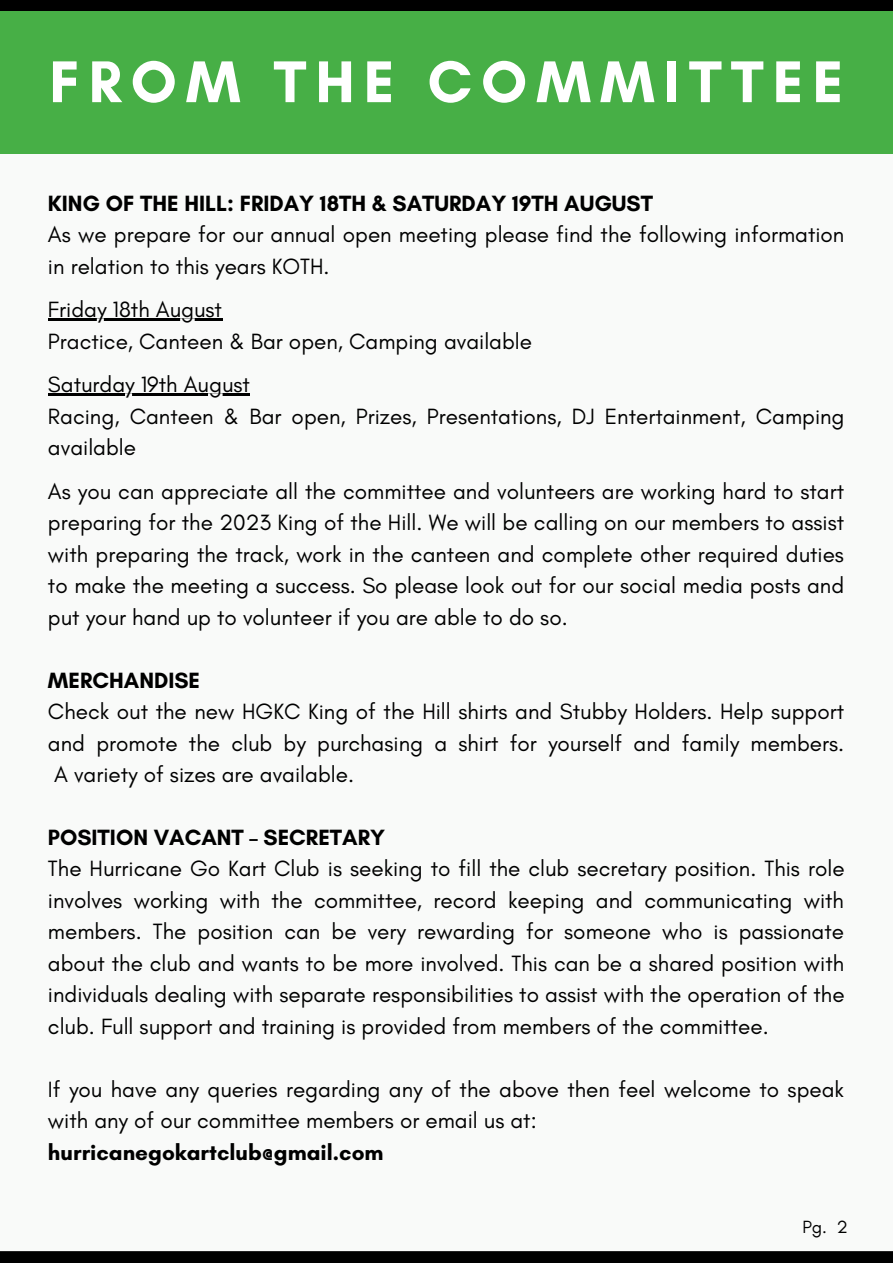
<style>
.page{position:relative;width:893px;height:1264px;background:#fff}
.page>*{position:absolute;margin:0;border:0;box-sizing:border-box;transform-origin:0 0}
.t1{font:700 60px "Glacial Indifference";letter-spacing:.15em;color:#fff}
.t2{font:22.5px/31.5px "Glacial Indifference";color:#000}
.t3{font:700 22.5px "Glacial Indifference";color:#000}
.t4{font:18px "Glacial Indifference";color:#000}
</style>
<div class="page">
<div style="left:0;top:0;width:892px;height:1262px;background:#f9faf9"></div>
<div style="left:0;top:1251px;width:892px;height:11px;background:#000"></div>
<div style="left:0;top:0;width:892px;height:11px;background:#000"></div>
<div style="left:0;top:11px;width:892px;height:142px;background:#47af46"></div>
<hr style="left:48px;top:319px;width:174px;height:2px;background:#000">
<hr style="left:48px;top:393px;width:202px;height:3px;background:#000">
<p class="t1" style="left:49px;top:45px;width:795px">FROM THE COMMITTEE</p>
<p class="t3" style="left:48px;top:189px;width:606px">KING OF THE HILL: FRIDAY 18TH &amp; SATURDAY 19TH AUGUST</p>
<p class="t2" style="left:48px;top:218px;width:797px">As we prepare for our annual open meeting please find the following information in relation to this years KOTH.</p>
<p class="t2" style="left:48px;top:293px;width:175px">Friday 18th August</p>
<p class="t2" style="left:48px;top:325px;width:485px">Practice, Canteen &amp; Bar open, Camping available</p>
<p class="t2" style="left:48px;top:368px;width:203px">Saturday 19th August</p>
<p class="t2" style="left:48px;top:400px;width:798px">Racing, Canteen &amp; Bar open, Prizes, Presentations, DJ Entertainment, Camping available</p>
<p class="t2" style="left:48px;top:475px;width:797px;text-align:justify">As you can appreciate all the committee and volunteers are working hard to start preparing for the 2023 King of the Hill. We will be calling on our members to assist with preparing the track, work in the canteen and complete other required duties to make the meeting a success. So please look out for our social media posts and put your hand up to volunteer if you are able to do so.</p>
<p class="t3" style="left:48px;top:666px;width:154px">MERCHANDISE</p>
<p class="t2" style="left:48px;top:695px;width:797px;text-align:justify">Check out the new HGKC King of the Hill shirts and Stubby Holders. Help support and promote the club by purchasing a shirt for yourself and family members.<br>A variety of sizes are available.</p>
<p class="t3" style="left:48px;top:823px;width:338px">POSITION VACANT – SECRETARY</p>
<p class="t2" style="left:48px;top:852px;width:798px;text-align:justify">The Hurricane Go Kart Club is seeking to fill the club secretary position. This role involves working with the committee, record keeping and communicating with members. The position can be very rewarding for someone who is passionate about the club and wants to be more involved. This can be a shared position with individuals dealing with separate responsibilities to assist with the operation of the club. Full support and training is provided from members of the committee.</p>
<p class="t2" style="left:48px;top:1073px;width:797px">If you have any queries regarding any of the above then feel welcome to speak with any of our committee members or email us at:</p>
<p class="t3" style="left:48px;top:1138px;width:337px">hurricanegokartclub@gmail.com</p>
<p class="t4" style="left:802px;top:1215px;width:47px">Pg. 2</p>
</div>
